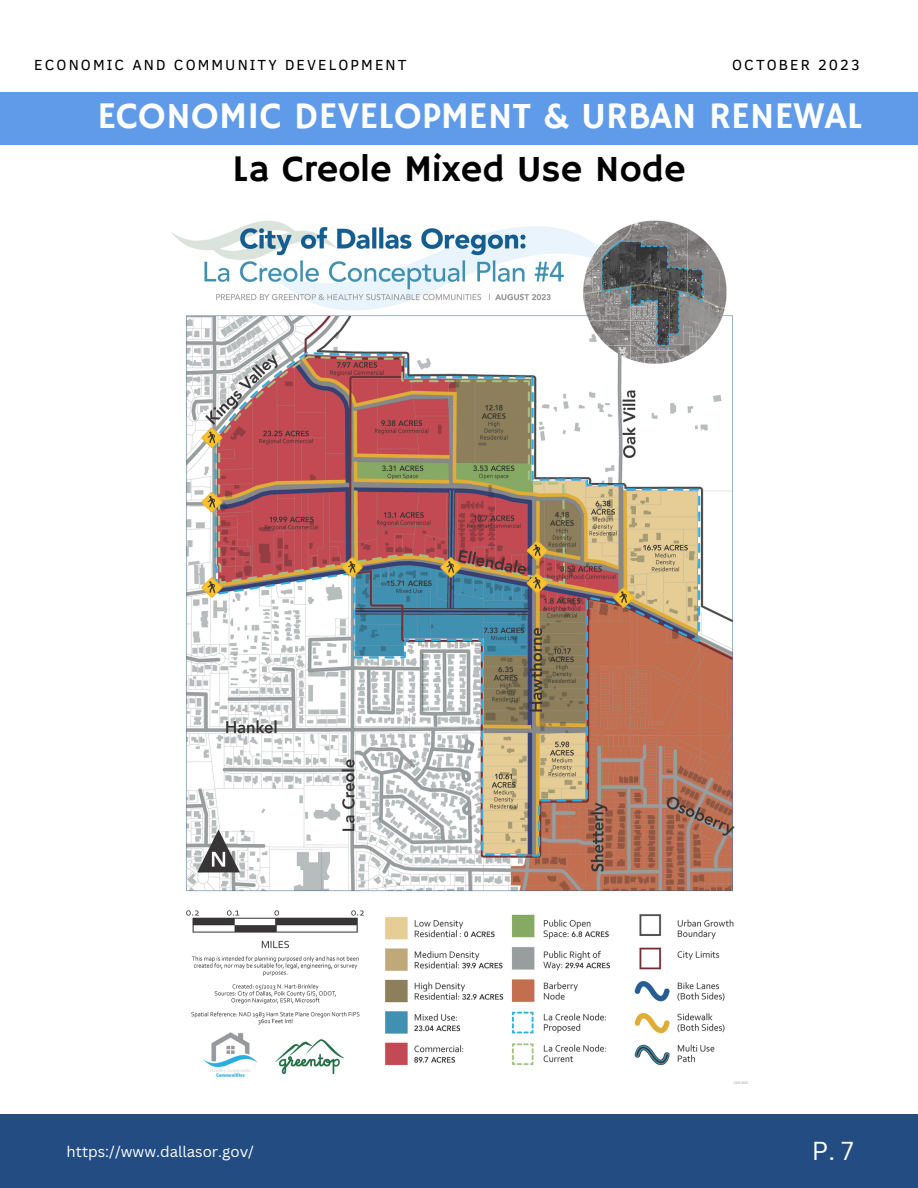
<style>
.page{position:relative;width:918px;height:1188px;background:#fff}
.page>*{position:absolute;margin:0;border:0;box-sizing:border-box;transform-origin:0 0}
.t1{font:37.5px "Hammersmith One";color:#fff}
.t2{font:37.5px "Hammersmith One";color:#000}
.t3{font:25.35px "Canva Sans";color:#fff}
.t4{font:15px "Clear Sans";letter-spacing:.14em;color:#000}
.t5{font:15px "Canva Sans";color:#fff}
</style>
<div class="page">
<div style="left:0;top:1114px;width:918px;height:74px;background:#234c82"></div>
<div style="left:0;top:92px;width:918px;height:53px;background:#5f9be8"></div>
<img style="left:171px;top:220px;width:577px;height:864px">
<p class="t4" style="left:34px;top:53px;width:374px">ECONOMIC AND COMMUNITY DEVELOPMENT</p>
<p class="t4" style="left:732px;top:53px;width:129px">OCTOBER 2023</p>
<p class="t1" style="left:97px;top:95px;width:767px">ECONOMIC DEVELOPMENT &amp; URBAN RENEWAL</p>
<p class="t2" style="left:232px;top:147px;width:455px">La Creole Mixed Use Node</p>
<p class="t5" style="left:67px;top:1141px;width:189px">https://www.dallasor.gov/</p>
<p class="t3" style="left:812px;top:1133px;width:43px">P. 7</p>
</div>
